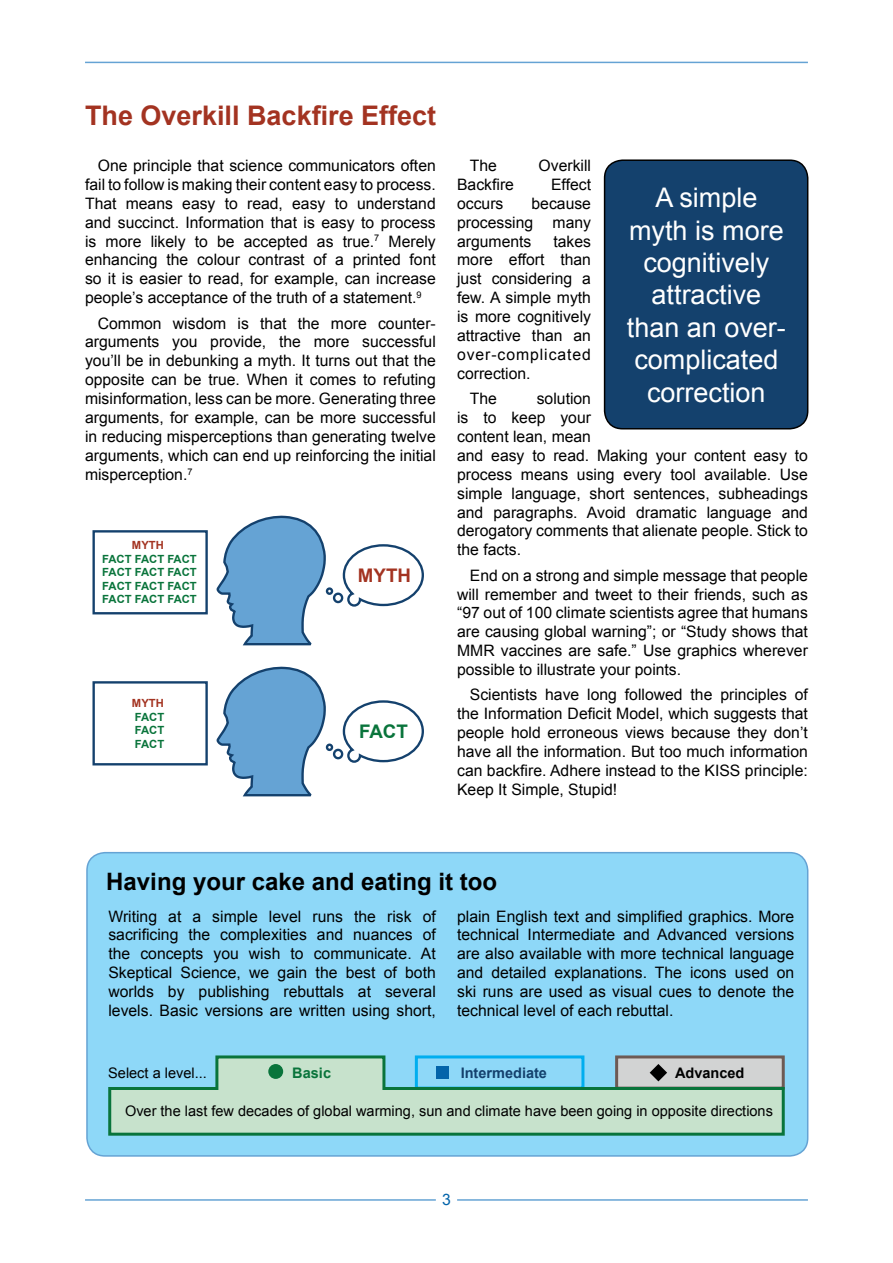
<style>
.page{position:relative;width:893px;height:1263px;background:#fff}
.page>*{position:absolute;margin:0;border:0;box-sizing:border-box;transform-origin:0 0}
.t1{font:27px/32.4px "Arial";color:#fff;text-align:center}
.t2{font:700 27px "Arial";color:#a33321}
.t3{font:700 24px "Arial";color:#000}
.t4{font:700 18.75px "Arial";color:#a33321}
.t5{font:700 18.75px "Arial";color:#09743b}
.t6{font:15.75px/18.9px "Arial";color:#000;text-align:justify}
.t7{font:15.75px "Arial";color:#0364aa}
.t8{font:14.55px "Arial";color:#000}
.t9{font:700 14.55px "Arial";color:#14416d}
.t10{font:700 14.55px "Arial";color:#000}
.t11{font:700 14.55px "Arial";color:#09743b}
.t12{font:700 11.25px/13.5px "Arial";color:#09743b;text-align:justify}
.t13{font:700 11.25px "Arial";color:#a33321}
</style>
<div class="page">
<div style="left:605px;top:160px;width:203px;height:269px;background:#14416d;border-radius:18px"></div>
<div style="left:604px;top:159px;width:204px;height:270px;border:2px solid #000;border-radius:18px"></div>
<svg style="left:92px;top:515px;width:332px;height:131px"></svg>
<div style="left:92px;top:681px;width:116px;height:84px;border:2px solid #14416d"></div>
<svg style="left:216px;top:666px;width:208px;height:131px"></svg>
<div style="left:87px;top:853px;width:721px;height:303px;background:#8ed8f8;border-radius:18px"></div>
<div style="left:86px;top:852px;width:722px;height:305px;border:2px solid #65a3d4;border-radius:18px"></div>
<svg style="left:108px;top:1055px;width:677px;height:81px"></svg>
<div style="left:436px;top:1066px;width:12px;height:13px;background:#0364aa"></div>
<svg style="left:650px;top:1064px;width:17px;height:17px"></svg>
<div style="left:268px;top:1064px;width:15px;height:15px;background:#09743b;border-radius:50%"></div>
<hr style="left:85px;top:62px;width:723px;height:1px;background:#65a3d4">
<hr style="left:85px;top:1199px;width:351px;height:2px;background:#65a3d4">
<hr style="left:457px;top:1199px;width:351px;height:2px;background:#65a3d4">
<h1 class="t2" style="left:85px;top:97px;width:353px">The Overkill Backfire Effect</h1>
<p class="t6" style="left:85px;top:156px;width:352px;text-indent:13px">One principle that science communicators often fail to follow is making their content easy to process.<br>That means easy to read, easy to understand and succinct. Information that is easy to process is more likely to be accepted as true.<sup>7</sup> Merely enhancing the colour contrast of a printed font so it is easier to read, for example, can increase people’s acceptance of the truth of a statement.<sup>9</sup></p>
<p class="t6" style="left:85px;top:314px;width:352px;text-indent:13px">Common wisdom is that the more counter&shy;arguments you provide, the more successful you’ll be in debunking a myth. It turns out that the opposite can be true. When it comes to refuting misinformation, less can be more. Generating three arguments, for example, can be more successful in reducing misperceptions than generating twelve arguments, which can end up reinforcing the initial misperception.<sup>7</sup></p>
<p class="t13" style="left:132px;top:538px;width:33px">MYTH</p>
<p class="t12" style="left:102px;top:552px;width:96px">FACT FACT FACT FACT FACT FACT FACT FACT FACT FACT FACT FACT</p>
<p class="t4" style="left:358px;top:563px;width:55px">MYTH</p>
<p class="t13" style="left:132px;top:696px;width:33px">MYTH</p>
<p class="t12" style="left:135px;top:710px;width:31px">FACT FACT FACT</p>
<p class="t5" style="left:359px;top:719px;width:50px">FACT</p>
<p class="t6" style="left:470px;top:156px;width:29px">The</p>
<p class="t6" style="left:539px;top:156px;width:54px">Overkill</p>
<p class="t6" style="left:457px;top:175px;width:58px">Backfire</p>
<p class="t6" style="left:551px;top:175px;width:41px">Effect</p>
<p class="t6" style="left:457px;top:194px;width:48px">occurs</p>
<h1 class="t1" style="left:627px;top:182px;width:161px">A simple myth is more cognitively attractive than an over&shy;complicated correction</h1>
<p class="t6" style="left:457px;top:194px;width:135px;text-indent:74px">because processing many arguments</p>
<p class="t6" style="left:457px;top:232px;width:135px;text-indent:96px">takes more effort than just considering a few. A simple myth is more cognitively attractive than an over-complicated correction.</p>
<p class="t6" style="left:470px;top:389px;width:29px">The</p>
<p class="t6" style="left:457px;top:389px;width:352px;text-align:left;text-indent:80px">solution<br>is to keep your<br>content lean, mean<br>and easy to read. Making your content easy to process means using every tool available. Use simple language, short sentences, subheadings and paragraphs. Avoid dramatic language and derogatory comments that alienate people. Stick to the facts.</p>
<p class="t6" style="left:457px;top:566px;width:352px;text-indent:13px">End on a strong and simple message that people will remember and tweet to their friends, such as “97 out of 100 climate scientists agree that humans are causing global warning”; or “Study shows that MMR vaccines are safe.” Use graphics wherever possible to illustrate your points.</p>
<p class="t6" style="left:457px;top:686px;width:352px;text-indent:13px">Scientists have long followed the principles of the Information Deficit Model, which suggests that people hold erroneous views because they don’t have all the information. But too much information can backfire. Adhere instead to the KISS principle:<br>Keep It Simple, Stupid!</p>
<h2 class="t3" style="left:106px;top:866px;width:392px">Having your cake and eating it too</h2>
<p class="t6" style="left:457px;top:907px;width:339px">plain English text and simplified graphics. More technical Intermediate and Advanced versions are also available with more technical language and detailed explanations. The icons used on ski runs are used as visual cues to denote the technical level of each rebuttal.</p>
<p class="t6" style="left:108px;top:907px;width:329px">Writing at a simple level runs the risk of sacrificing the complexities and nuances of the concepts you wish to communicate. At Skeptical Science, we gain the best of both worlds by publishing rebuttals at several levels. Basic versions are written using short,</p>
<p class="t8" style="left:108px;top:1063px;width:100px">Select a level...</p>
<p class="t8" style="left:125px;top:1102px;width:649px">Over the last few decades of global warming, sun and climate have been going in opposite directions</p>
<p class="t11" style="left:292px;top:1063px;width:40px">Basic</p>
<p class="t9" style="left:461px;top:1063px;width:88px">Intermediate</p>
<p class="t10" style="left:675px;top:1063px;width:71px">Advanced</p>
<p class="t7" style="left:442px;top:1189px;width:10px">3</p>
</div>
